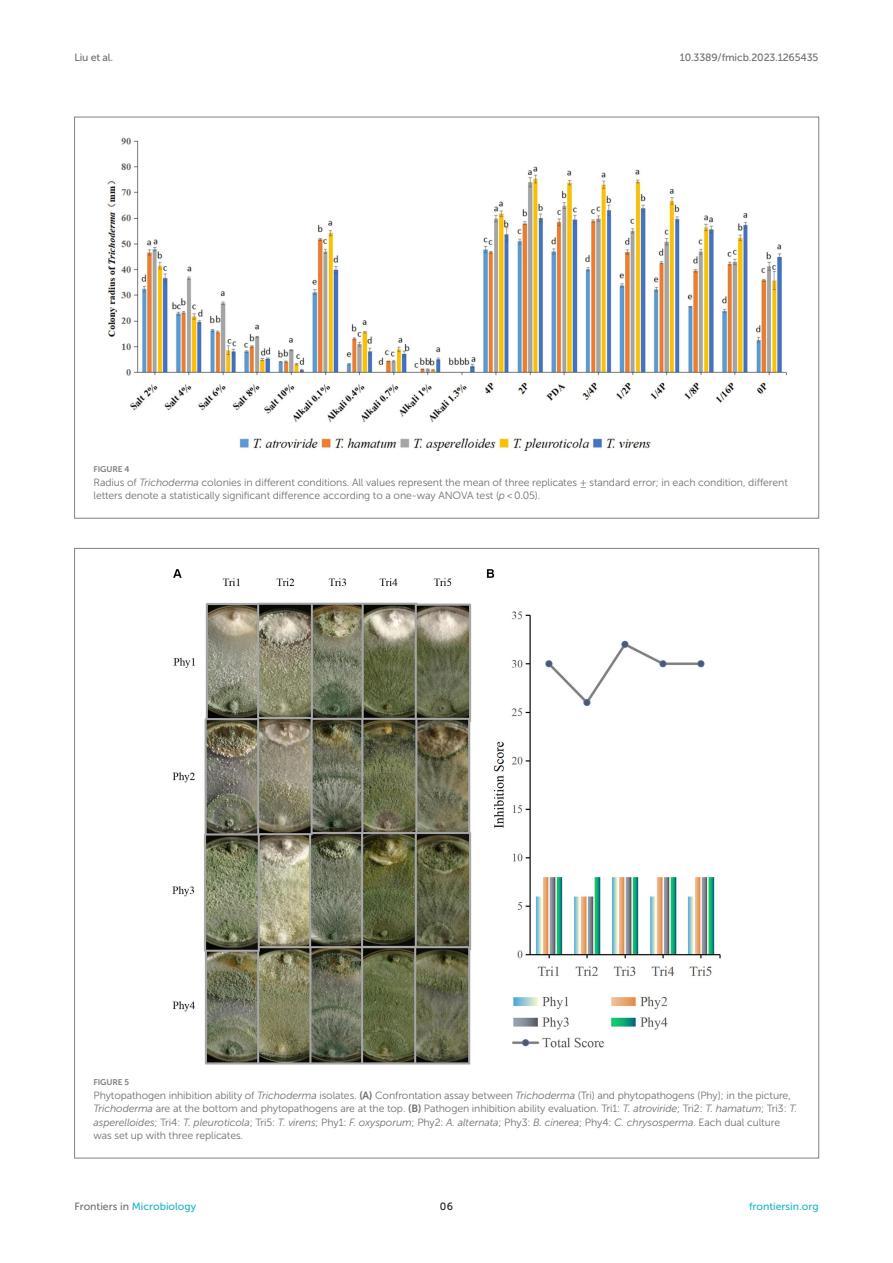
<style>
.page{position:relative;width:893px;height:1263px;background:#fff}
.page>*{position:absolute;margin:0;border:0;box-sizing:border-box;transform-origin:0 0}
.FIG_LEG{font:10.5px/13.5px "Museo Sans 300";letter-spacing:-.01em;color:#706f70}
.t1{font:10.5px "Museo Sans 500";color:#1db5c3}
.t2{font:10.5px "Museo Sans 500";letter-spacing:-.015em;color:#706f70}
.t3{font:10.5px "Museo Sans 500";color:#1b1c1b}
.FIG_HD{font:8.25px "Museo Sans 700";letter-spacing:-.01em;color:#7e7f7f}
.s1{font-style:italic}
.s2{font-family:"Museo Sans 700"}
.s3{color:#706f70}
</style>
<div class="page">
<img style="left:107px;top:137px;width:680px;height:314px">
<img style="left:172px;top:569px;width:549px;height:496px">
<p class="t2" style="left:74px;top:51px;width:40px">Liu et al.</p>
<p class="t2" style="left:680px;top:51px;width:140px">10.3389/fmicb.2023.1265435</p>
<p class="FIG_HD" style="left:94px;top:465px;width:37px">FIGURE 4</p>
<p class="FIG_LEG" style="left:94px;top:475px;width:696px">Radius of <span class="s1">Trichoderma</span> colonies in different conditions. All values represent the mean of three replicates ± standard error; in each condition, different letters denote a statistically significant difference according to a one-way ANOVA test (<span class="s1">p</span> &lt; 0.05).</p>
<p class="FIG_HD" style="left:94px;top:1078px;width:37px">FIGURE 5</p>
<p class="FIG_LEG" style="left:94px;top:1088px;width:705px">Phytopathogen inhibition ability of <span class="s1">Trichoderma</span> isolates. <span class="s2">(A)</span> Confrontation assay between <span class="s1">Trichoderma</span> (Tri) and phytopathogens (Phy); in the picture, <span class="s1">Trichoderma</span> are at the bottom and phytopathogens are at the top. <span class="s2">(B)</span> Pathogen inhibition ability evaluation. Tri1: <span class="s1">T. atroviride</span>; Tri2: <span class="s1">T. hamatum</span>; Tri3: <span class="s1">T. asperelloides</span>; Tri4: <span class="s1">T. pleuroticola</span>; Tri5: <span class="s1">T. virens</span>; Phy1: <span class="s1">F. oxysporum</span>; Phy2: <span class="s1">A. alternata</span>; Phy3: <span class="s1">B. cinerea</span>; Phy4: <span class="s1">C. chrysosperma</span>. Each dual culture was set up with three replicates.</p>
<p class="t1" style="left:74px;top:1200px;width:123px"><span class="s3">Frontiers in</span> Microbiology</p>
<p class="t3" style="left:440px;top:1200px;width:15px">06</p>
<p class="t1" style="left:749px;top:1200px;width:71px">frontiersin.org</p>
</div>
